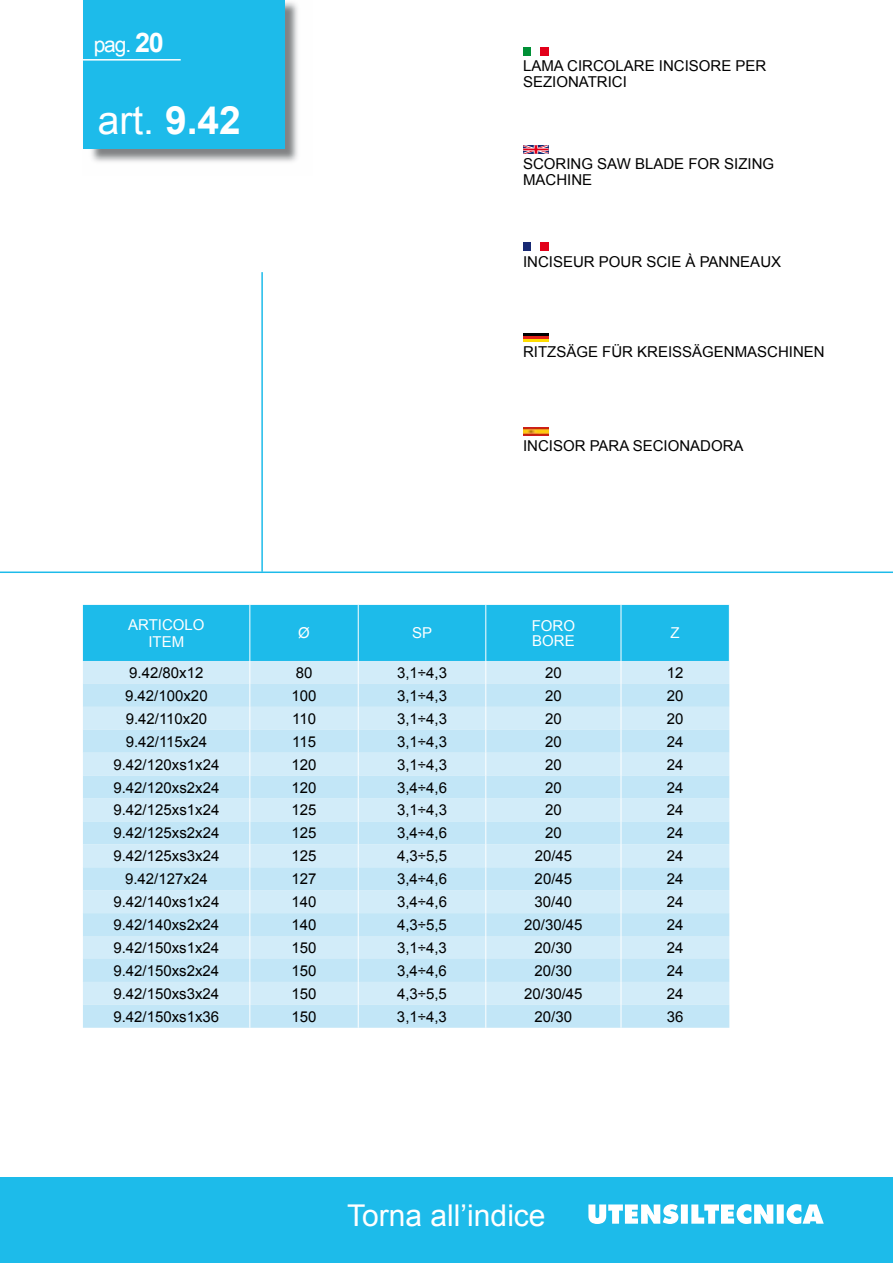
<style>
.page{position:relative;width:893px;height:1263px;background:#fff}
.page>*{position:absolute;margin:0;border:0;box-sizing:border-box;transform-origin:0 0}
.t1{font:39px "Arial";color:#fff}
.t2{font:30px "Arial";color:#fff}
.t3{font:21px "Arial";color:#fff}
.t4{font:15px/15.8px "Arial";color:#000}
.t5{font:15px/16.5px "Arial";color:#fff;text-align:center}
.s1{font-weight:700;font-size:27px}
.s2{font-weight:700}
</style>
<div class="page">
<img style="left:91px;top:2px;width:207px;height:160px">
<div style="left:83px;top:0;width:202px;height:149px;background:#1dbbea"></div>
<hr style="left:83px;top:59px;width:98px;height:2px;background:#fff">
<div style="left:523px;top:48px;width:8px;height:8px;background:#009036"></div>
<div style="left:540px;top:48px;width:9px;height:8px;background:#e2001a"></div>
<div style="left:523px;top:243px;width:8px;height:8px;background:#172973"></div>
<div style="left:540px;top:243px;width:9px;height:8px;background:#e2001a"></div>
<hr style="left:523px;top:333px;width:26px;height:3px;background:#000">
<hr style="left:523px;top:339px;width:26px;height:2px;background:#fd0">
<hr style="left:523px;top:336px;width:26px;height:3px;background:#e32219">
<svg style="left:523px;top:145px;width:26px;height:9px"></svg>
<img style="left:523px;top:427px;width:26px;height:9px">
<div style="left:0;top:1177px;width:893px;height:86px;background:#1dbbea"></div>
<svg style="left:588px;top:1204px;width:236px;height:20px"></svg>
<hr style="left:0;top:571px;width:893px;height:2px;background:#1dbbea">
<hr style="left:261px;top:272px;width:2px;height:300px;background:#1dbbea">
<svg style="left:83px;top:605px;width:646px;height:423px;background:#b3e3f6"></svg>
<hr style="left:249px;top:605px;width:1px;height:56px;background:#fff">
<hr style="left:358px;top:605px;width:1px;height:56px;background:#fff">
<hr style="left:485px;top:605px;width:1px;height:56px;background:#fff">
<hr style="left:621px;top:605px;width:1px;height:56px;background:#fff">
<h3 class="t3" style="left:94px;top:30px;width:72px">pag. <span class="s1">20</span></h3>
<h1 class="t1" style="left:98px;top:94px;width:145px">art. <span class="s2">9.42</span></h1>
<p class="t4" style="left:523px;top:58px;width:245px">LAMA CIRCOLARE INCISORE PER<br>SEZIONATRICI</p>
<p class="t4" style="left:523px;top:156px;width:253px">SCORING SAW BLADE FOR SIZING<br>MACHINE</p>
<p class="t4" style="left:523px;top:254px;width:260px">INCISEUR POUR SCIE À PANNEAUX</p>
<p class="t4" style="left:523px;top:344px;width:303px">RITZSÄGE FÜR KREISSÄGENMASCHINEN</p>
<p class="t4" style="left:523px;top:438px;width:222px">INCISOR PARA SECIONADORA</p>
<p class="t5" style="left:128px;top:617px;width:78px">ARTICOLO<br>ITEM</p>
<p class="t5" style="left:298px;top:625px;width:13px">Ø</p>
<p class="t5" style="left:412px;top:625px;width:22px">SP</p>
<p class="t5" style="left:532px;top:617px;width:45px;line-height:15.8px;text-align:left">FORO<br>BORE</p>
<p class="t5" style="left:671px;top:625px;width:11px">Z</p>
<p class="t4" style="left:129px;top:665px;width:76px">9.42/80x12</p>
<p class="t4" style="left:296px;top:665px;width:18px">80</p>
<p class="t4" style="left:397px;top:665px;width:51px">3,1÷4,3</p>
<p class="t4" style="left:545px;top:665px;width:18px">20</p>
<p class="t4" style="left:667px;top:665px;width:18px">12</p>
<p class="t4" style="left:125px;top:688px;width:84px">9.42/100x20</p>
<p class="t4" style="left:292px;top:688px;width:27px">100</p>
<p class="t4" style="left:397px;top:688px;width:51px">3,1÷4,3</p>
<p class="t4" style="left:545px;top:688px;width:18px">20</p>
<p class="t4" style="left:667px;top:688px;width:18px">20</p>
<p class="t4" style="left:126px;top:711px;width:83px">9.42/110x20</p>
<p class="t4" style="left:292px;top:711px;width:25px">110</p>
<p class="t4" style="left:397px;top:711px;width:51px">3,1÷4,3</p>
<p class="t4" style="left:545px;top:711px;width:18px">20</p>
<p class="t4" style="left:667px;top:711px;width:18px">20</p>
<p class="t4" style="left:126px;top:734px;width:83px">9.42/115x24</p>
<p class="t4" style="left:292px;top:734px;width:25px">115</p>
<p class="t4" style="left:397px;top:734px;width:51px">3,1÷4,3</p>
<p class="t4" style="left:545px;top:734px;width:18px">20</p>
<p class="t4" style="left:667px;top:734px;width:18px">24</p>
<p class="t4" style="left:113px;top:757px;width:107px">9.42/120xs1x24</p>
<p class="t4" style="left:292px;top:757px;width:27px">120</p>
<p class="t4" style="left:397px;top:757px;width:51px">3,1÷4,3</p>
<p class="t4" style="left:545px;top:757px;width:18px">20</p>
<p class="t4" style="left:667px;top:757px;width:18px">24</p>
<p class="t4" style="left:113px;top:779px;width:107px">9.42/120xs2x24</p>
<p class="t4" style="left:292px;top:779px;width:27px">120</p>
<p class="t4" style="left:397px;top:779px;width:51px">3,4÷4,6</p>
<p class="t4" style="left:545px;top:779px;width:18px">20</p>
<p class="t4" style="left:667px;top:779px;width:18px">24</p>
<p class="t4" style="left:113px;top:802px;width:107px">9.42/125xs1x24</p>
<p class="t4" style="left:292px;top:802px;width:27px">125</p>
<p class="t4" style="left:397px;top:802px;width:51px">3,1÷4,3</p>
<p class="t4" style="left:545px;top:802px;width:18px">20</p>
<p class="t4" style="left:667px;top:802px;width:18px">24</p>
<p class="t4" style="left:113px;top:825px;width:107px">9.42/125xs2x24</p>
<p class="t4" style="left:292px;top:825px;width:27px">125</p>
<p class="t4" style="left:397px;top:825px;width:51px">3,4÷4,6</p>
<p class="t4" style="left:545px;top:825px;width:18px">20</p>
<p class="t4" style="left:667px;top:825px;width:18px">24</p>
<p class="t4" style="left:113px;top:848px;width:107px">9.42/125xs3x24</p>
<p class="t4" style="left:292px;top:848px;width:27px">125</p>
<p class="t4" style="left:397px;top:848px;width:51px">4,3÷5,5</p>
<p class="t4" style="left:535px;top:848px;width:39px">20/45</p>
<p class="t4" style="left:667px;top:848px;width:18px">24</p>
<p class="t4" style="left:125px;top:871px;width:84px">9.42/127x24</p>
<p class="t4" style="left:292px;top:871px;width:27px">127</p>
<p class="t4" style="left:397px;top:871px;width:51px">3,4÷4,6</p>
<p class="t4" style="left:535px;top:871px;width:39px">20/45</p>
<p class="t4" style="left:667px;top:871px;width:18px">24</p>
<p class="t4" style="left:113px;top:894px;width:107px">9.42/140xs1x24</p>
<p class="t4" style="left:292px;top:894px;width:27px">140</p>
<p class="t4" style="left:397px;top:894px;width:51px">3,4÷4,6</p>
<p class="t4" style="left:535px;top:894px;width:39px">30/40</p>
<p class="t4" style="left:667px;top:894px;width:18px">24</p>
<p class="t4" style="left:113px;top:917px;width:107px">9.42/140xs2x24</p>
<p class="t4" style="left:292px;top:917px;width:27px">140</p>
<p class="t4" style="left:397px;top:917px;width:51px">4,3÷5,5</p>
<p class="t4" style="left:524px;top:917px;width:60px">20/30/45</p>
<p class="t4" style="left:667px;top:917px;width:18px">24</p>
<p class="t4" style="left:113px;top:940px;width:107px">9.42/150xs1x24</p>
<p class="t4" style="left:291px;top:940px;width:27px">150</p>
<p class="t4" style="left:397px;top:940px;width:51px">3,1÷4,3</p>
<p class="t4" style="left:535px;top:940px;width:39px">20/30</p>
<p class="t4" style="left:667px;top:940px;width:18px">24</p>
<p class="t4" style="left:113px;top:963px;width:107px">9.42/150xs2x24</p>
<p class="t4" style="left:291px;top:963px;width:27px">150</p>
<p class="t4" style="left:397px;top:963px;width:51px">3,4÷4,6</p>
<p class="t4" style="left:535px;top:963px;width:39px">20/30</p>
<p class="t4" style="left:667px;top:963px;width:18px">24</p>
<p class="t4" style="left:113px;top:986px;width:107px">9.42/150xs3x24</p>
<p class="t4" style="left:291px;top:986px;width:27px">150</p>
<p class="t4" style="left:397px;top:986px;width:51px">4,3÷5,5</p>
<p class="t4" style="left:524px;top:986px;width:60px">20/30/45</p>
<p class="t4" style="left:667px;top:986px;width:18px">24</p>
<p class="t4" style="left:113px;top:1009px;width:107px">9.42/150xs1x36</p>
<p class="t4" style="left:291px;top:1009px;width:27px">150</p>
<p class="t4" style="left:397px;top:1009px;width:51px">3,1÷4,3</p>
<p class="t4" style="left:535px;top:1009px;width:39px">20/30</p>
<p class="t4" style="left:667px;top:1009px;width:18px">36</p>
<h2 class="t2" style="left:347px;top:1196px;width:200px">Torna all’indice</h2>
</div>
